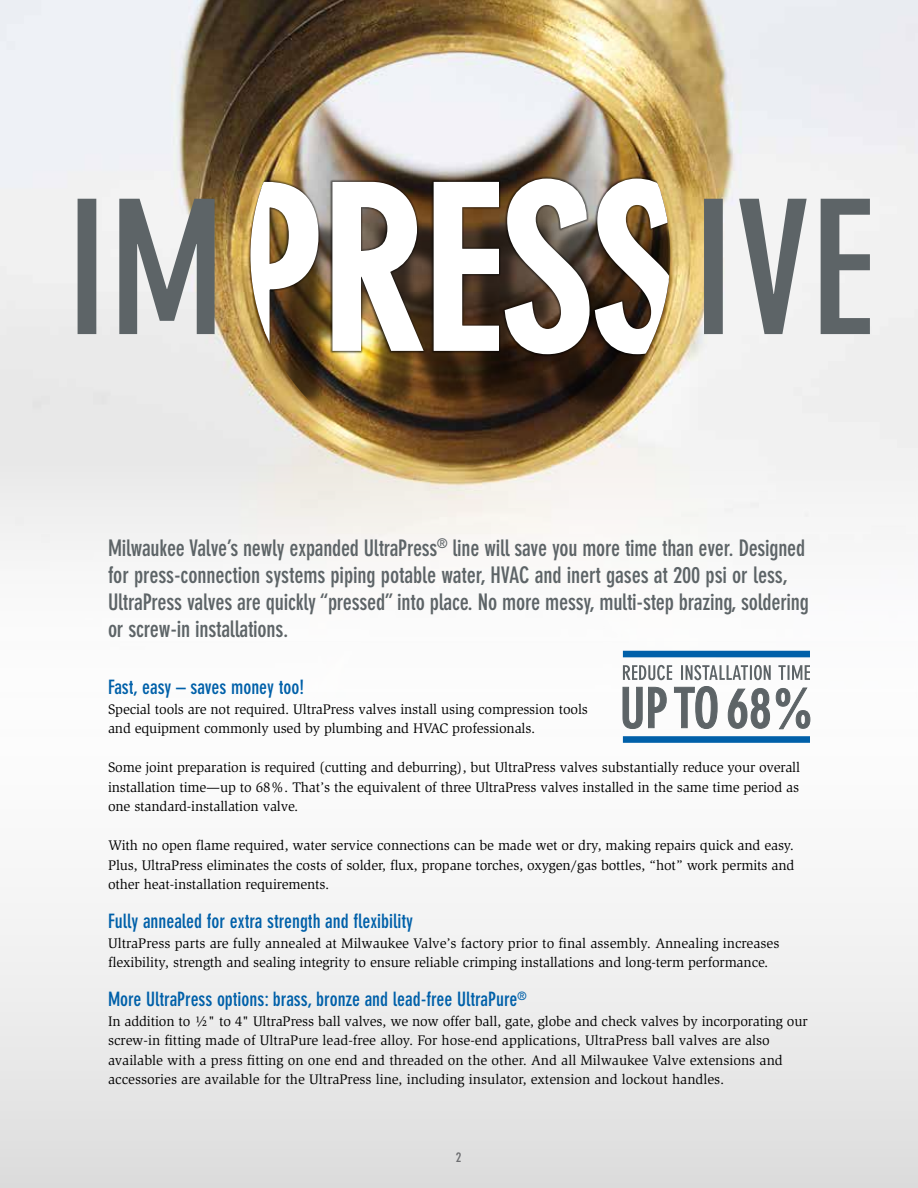
<style>
.page{position:relative;width:918px;height:1188px;background:#fff}
.page>*{position:absolute;margin:0;border:0;box-sizing:border-box;transform-origin:0 0}
.t1{font:700 condensed 22.5px/27px "DIN Neuzeit Grotesk";letter-spacing:-.01em;color:#5d6467}
.t2{font:700 condensed 19.5px "DIN Neuzeit Grotesk";color:#0060a9}
.t3{font:14.25px/19.5px "Slimbach";letter-spacing:-.01em;color:#000}
.t4{font:700 condensed 13.5px "DIN Neuzeit Grotesk";color:#6d6e71}
</style>
<div class="page">
<svg style="left:0;top:903px;width:918px;height:285px;fill:#eaeaea"></svg>
<img style="left:0;top:0;width:917px;height:743px">
<hr style="left:917px;top:0;width:1px;height:194px;background:#0060a9">
<svg style="left:704px;top:199px;width:166px;height:135px"></svg>
<div style="left:279px;top:217px;width:391px;height:194px;background:#000;opacity:.5"></div>
<img style="left:250px;top:176px;width:420px;height:181px">
<svg style="left:78px;top:199px;width:137px;height:135px"></svg>
<svg style="left:623px;top:665px;width:187px;height:15px"></svg>
<div style="left:623px;top:651px;width:187px;height:6px;background:#0060a9"></div>
<div style="left:623px;top:736px;width:187px;height:7px;background:#0060a9"></div>
<svg style="left:623px;top:686px;width:187px;height:43px"></svg>
<p class="t1" style="left:108px;top:534px;width:703px">Milwaukee Valve’s newly expanded UltraPress<sup>®</sup> line will save you more time than ever. Designed for press-connection systems piping potable water, HVAC and inert gases at 200 psi or less, UltraPress valves are quickly “pressed” into place. No more messy, multi-step brazing, soldering or screw-in installations.</p>
<h2 class="t2" style="left:108px;top:676px;width:198px">Fast, easy – saves money too!</h2>
<p class="t3" style="left:108px;top:700px;width:481px">Special tools are not required. UltraPress valves install using compression tools and equipment commonly used by plumbing and HVAC professionals.</p>
<p class="t3" style="left:108px;top:758px;width:694px;text-align:justify">Some joint preparation is required (cutting and deburring), but UltraPress valves substantially reduce your overall installation time—up to 68%. That’s the equivalent of three UltraPress valves installed in the same time period as one standard-installation valve.</p>
<p class="t3" style="left:108px;top:836px;width:688px;text-align:justify">With no open flame required, water service connections can be made wet or dry, making repairs quick and easy.<br>Plus, UltraPress eliminates the costs of solder, flux, propane torches, oxygen/gas bottles, “hot” work permits and other heat-installation requirements.</p>
<h2 class="t2" style="left:108px;top:910px;width:307px">Fully annealed for extra strength and flexibility</h2>
<p class="t3" style="left:108px;top:934px;width:673px">UltraPress parts are fully annealed at Milwaukee Valve’s factory prior to final assembly. Annealing increases flexibility, strength and sealing integrity to ensure reliable crimping installations and long-term performance.</p>
<h2 class="t2" style="left:108px;top:988px;width:420px">More UltraPress options: brass, bronze and lead-free UltraPure<sup>®</sup></h2>
<p class="t3" style="left:108px;top:1012px;width:701px">In addition to ½" to 4" UltraPress ball valves, we now offer ball, gate, globe and check valves by incorporating our screw-in fitting made of UltraPure lead-free alloy. For hose-end applications, UltraPress ball valves are also available with a press fitting on one end and threaded on the other. And all Milwaukee Valve extensions and accessories are available for the UltraPress line, including insulator, extension and lockout handles.</p>
<p class="t4" style="left:456px;top:1149px;width:7px">2</p>
</div>
